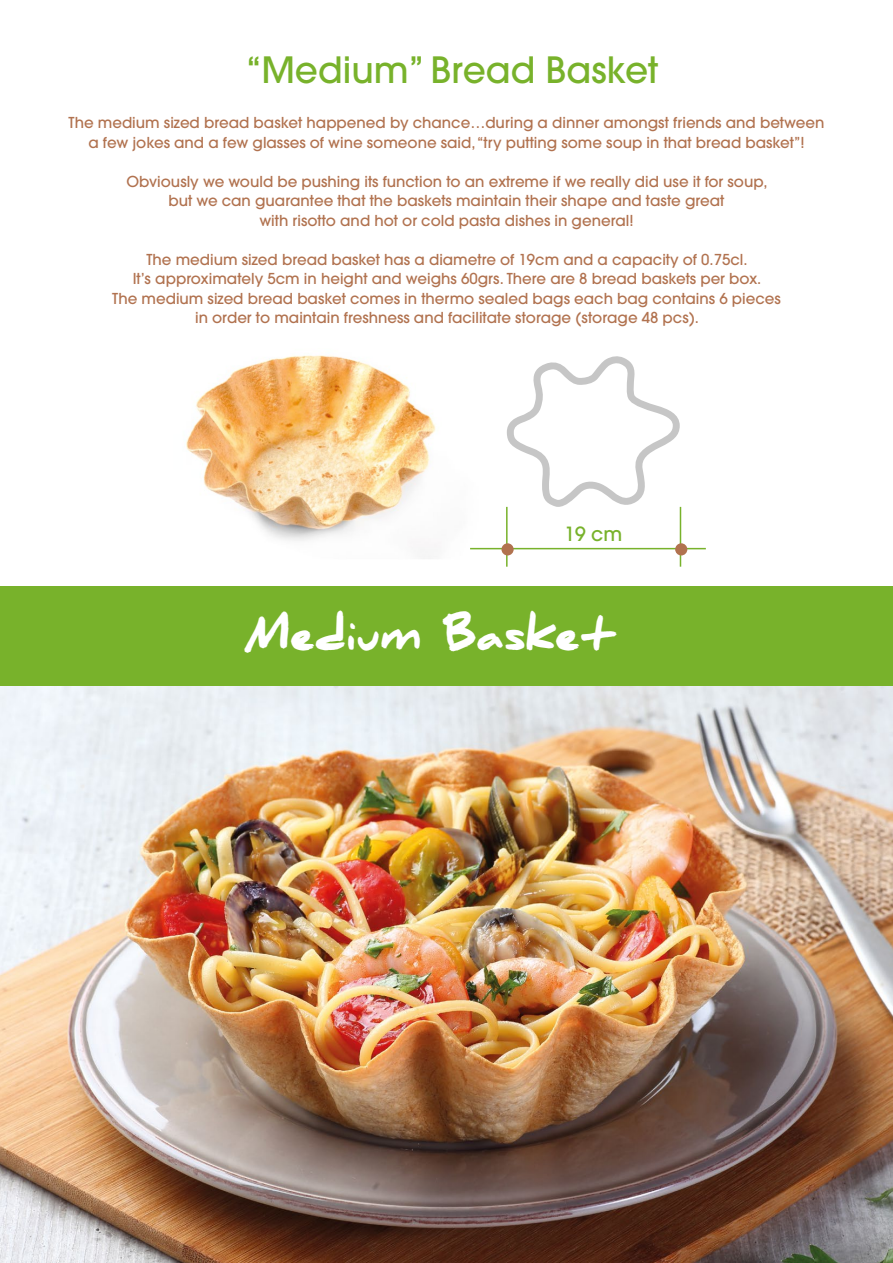
<style>
.page{position:relative;width:893px;height:1263px;background:#fff}
.page>*{position:absolute;margin:0;border:0;box-sizing:border-box;transform-origin:0 0}
.t1{font:900 42.75px "Daniel";color:#fff}
.t2{font:500 36px "Avant Garde";color:#78b22b}
.t3{font:500 19.5px "Avant Garde";color:#78b22b}
.t4{font:500 15px/19.5px "Avant Garde";color:#b1724f;text-align:center}
</style>
<div class="page">
<img style="left:0;top:685px;width:893px;height:578px">
<div style="left:0;top:586px;width:893px;height:99px;background:#78b22b"></div>
<img style="left:186px;top:355px;width:331px;height:204px">
<svg style="left:506px;top:355px;width:174px;height:153px"></svg>
<hr style="left:470px;top:548px;width:236px;height:1px;background:#78b22b">
<hr style="left:680px;top:507px;width:1px;height:60px;background:#78b22b">
<hr style="left:506px;top:507px;width:2px;height:60px;background:#78b22b">
<div style="left:501px;top:543px;width:13px;height:12px;background:#b1724f;border-radius:50%"></div>
<div style="left:675px;top:543px;width:12px;height:12px;background:#b1724f;border-radius:50%"></div>
<h2 class="t2" style="left:246px;top:47px;width:414px">“Medium” Bread Basket</h2>
<p class="t4" style="left:69px;top:113px;width:757px">The medium sized bread basket happened by chance…during a dinner amongst friends and between a few jokes and a few glasses of wine someone said, “try putting some soup in that bread basket”!</p>
<p class="t4" style="left:127px;top:171px;width:642px">Obviously we would be pushing its function to an extreme if we really did use it for soup, but we can guarantee that the baskets maintain their shape and taste great<br>with risotto and hot or cold pasta dishes in general!</p>
<p class="t4" style="left:112px;top:249px;width:670px">The medium sized bread basket has a diametre of 19cm and a capacity of 0.75cl.<br>It’s approximately 5cm in height and weighs 60grs. There are 8 bread baskets per box.<br>The medium sized bread basket comes in thermo sealed bags each bag contains 6 pieces in order to maintain freshness and facilitate storage (storage 48 pcs).</p>
<h3 class="t3" style="left:564px;top:522px;width:60px">19 cm</h3>
<h1 class="t1" style="left:246px;top:610px;width:371px">Medium Basket</h1>
</div>
